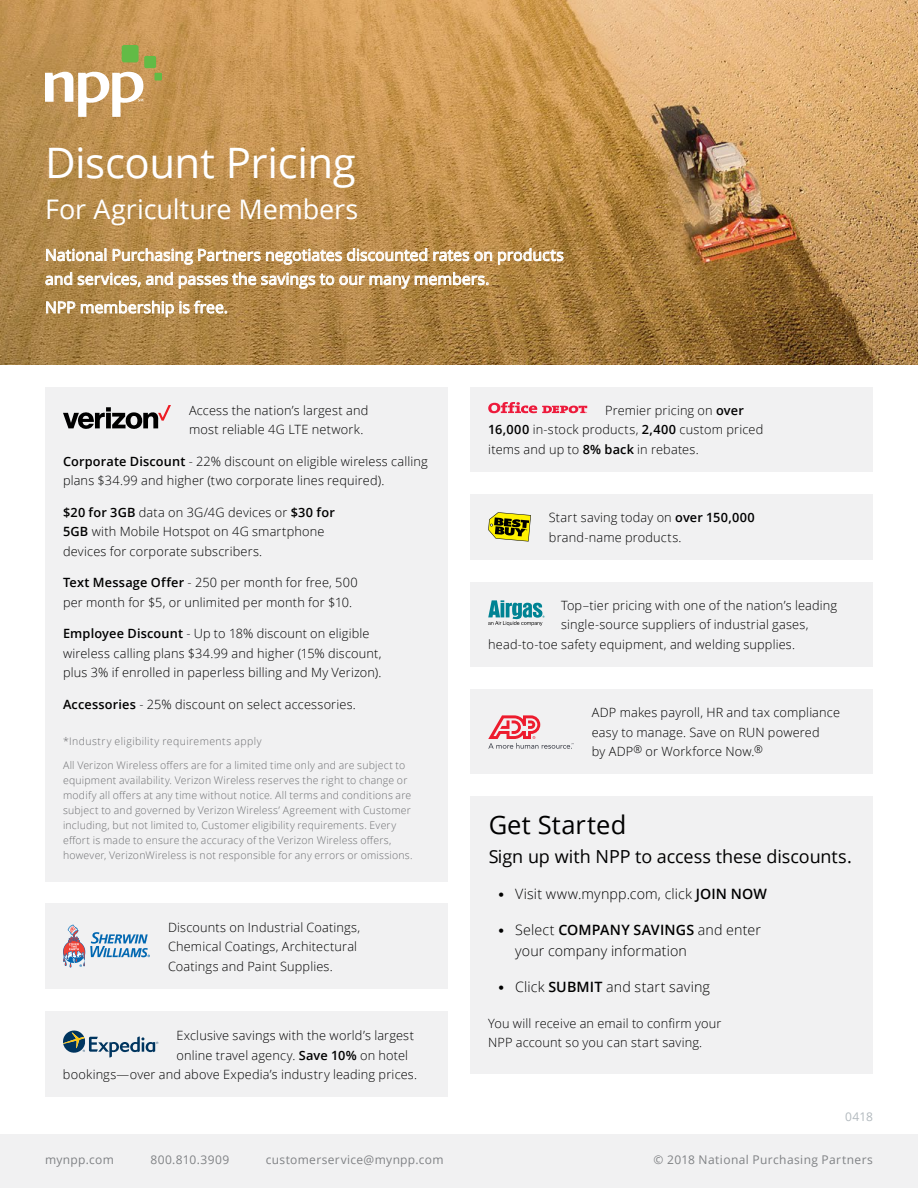
<style>
.page{position:relative;width:918px;height:1188px;background:#fff}
.page>*{position:absolute;margin:0;border:0;box-sizing:border-box;transform-origin:0 0}
.t1{font:42px "Open Sans";letter-spacing:-.01em;color:#fff}
.t2{font:27px "Open Sans";letter-spacing:-.005em;color:#fff}
.t3{font:25.5px "Open Sans";letter-spacing:.01em;color:#000}
.t4{font:18px "Open Sans";letter-spacing:-.005em;color:#000}
.t5{font:15.75px/24px "Open Sans";letter-spacing:.005em;color:#fff}
.t6{font:300 14.25px/21.8px "Open Sans";letter-spacing:.01em;color:#000}
.t7{font:300 12.75px/19.5px "Open Sans";letter-spacing:.015em;color:#000}
.t8{font:12px "Open Sans";letter-spacing:.03em;color:#808285}
.t9{font:12px "Open Sans";color:#b2b9be}
.t10{font:300 10.5px/15px "Open Sans";letter-spacing:.02em;color:#6d6e71}
.t11{font:300 10.5px "Open Sans";letter-spacing:.04em;color:#6d6e71}
.s1{font-weight:600}
.s2{font-family:"Lato"}
</style>
<div class="page">
<img style="left:0;top:0;width:918px;height:364px">
<div style="left:45px;top:387px;width:403px;height:494px;background:#f1f1f2"></div>
<svg style="left:63px;top:405px;width:108px;height:24px"></svg>
<div style="left:470px;top:387px;width:403px;height:85px;background:#f1f1f2"></div>
<svg style="left:488px;top:402px;width:99px;height:11px"></svg>
<div style="left:470px;top:582px;width:403px;height:85px;background:#f1f1f2"></div>
<svg style="left:488px;top:600px;width:57px;height:26px"></svg>
<div style="left:0;top:1134px;width:918px;height:54px;background:#f1f1f2"></div>
<div style="left:470px;top:494px;width:403px;height:66px;background:#f1f1f2"></div>
<svg style="left:488px;top:512px;width:43px;height:30px"></svg>
<div style="left:470px;top:689px;width:403px;height:85px;background:#f1f1f2"></div>
<svg style="left:488px;top:715px;width:86px;height:34px"></svg>
<div style="left:45px;top:904px;width:403px;height:85px;background:#f1f1f2"></div>
<svg style="left:63px;top:925px;width:87px;height:43px"></svg>
<div style="left:45px;top:1012px;width:403px;height:85px;background:#f1f1f2"></div>
<svg style="left:63px;top:1031px;width:95px;height:27px"></svg>
<div style="left:470px;top:797px;width:403px;height:277px;background:#f1f1f2"></div>
<div style="left:122px;top:45px;width:17px;height:17px;background:#62bb46;border-radius:3px"></div>
<div style="left:144px;top:56px;width:12px;height:12px;background:#62bb46;border-radius:2px"></div>
<div style="left:154px;top:73px;width:8px;height:8px;background:#62bb46"></div>
<svg style="left:45px;top:72px;width:98px;height:45px"></svg>
<svg style="left:46px;top:248px;width:60px;height:13px"></svg>
<svg style="left:113px;top:248px;width:147px;height:16px;background:#cdaf84"></svg>
<svg style="left:266px;top:248px;width:161px;height:16px;background:#cfb187"></svg>
<svg style="left:434px;top:250px;width:35px;height:11px"></svg>
<svg style="left:475px;top:252px;width:17px;height:9px"></svg>
<svg style="left:498px;top:248px;width:65px;height:16px"></svg>
<svg style="left:46px;top:272px;width:26px;height:13px"></svg>
<svg style="left:78px;top:272px;width:95px;height:15px"></svg>
<svg style="left:179px;top:272px;width:155px;height:16px;background:#caad82"></svg>
<svg style="left:340px;top:272px;width:148px;height:16px;background:#c8a87b"></svg>
<svg style="left:46px;top:302px;width:29px;height:11px"></svg>
<svg style="left:81px;top:301px;width:93px;height:16px"></svg>
<svg style="left:180px;top:301px;width:47px;height:12px"></svg>
<h1 class="t1" style="left:45px;top:134px;width:312px">Discount Pricing</h1>
<h2 class="t2" style="left:45px;top:190px;width:315px">For Agriculture Members</h2>
<p class="t5" style="left:45px;top:242px;width:520px">National Purchasing Partners negotiates discounted rates on products and services, and passes the savings to our many members.</p>
<p class="t5" style="left:45px;top:295px;width:185px">NPP membership is free.</p>
<p class="t7" style="left:189px;top:400px;width:181px">Access the nation’s largest and most reliable 4G LTE network.</p>
<p class="t7" style="left:63px;top:451px;width:366px"><span class="s1">Corporate Discount</span> - 22% discount on eligible wireless calling plans $34.99 and higher (two corporate lines required).</p>
<p class="t7" style="left:63px;top:502px;width:273px"><span class="s1">$20 for 3GB</span> data on 3G/4G devices or <span class="s1">$30 for<br>5GB</span> with Mobile Hotspot on 4G smartphone devices for corporate subscribers.</p>
<p class="t7" style="left:63px;top:573px;width:296px"><span class="s1">Text Message Offer</span> - 250 per month for free, 500 per month for $5, or unlimited per month for $10.</p>
<p class="t7" style="left:63px;top:624px;width:320px"><span class="s1">Employee Discount</span> - Up to 18% discount on eligible wireless calling plans $34.99 and higher (15% discount, plus 3% if enrolled in paperless billing and My Verizon).</p>
<p class="t7" style="left:63px;top:694px;width:295px"><span class="s1">Accessories</span> - 25% discount on select accessories.</p>
<p class="t11" style="left:63px;top:734px;width:200px">*Industry eligibility requirements apply</p>
<p class="t10" style="left:63px;top:757px;width:351px">All Verizon Wireless offers are for a limited time only and are subject to equipment availability. Verizon Wireless reserves the right to change or modify all offers at any time without notice. All terms and conditions are subject to and governed by Verizon Wireless’ Agreement with Customer including, but not limited to, Customer eligibility requirements. Every effort is made to ensure the accuracy of the Verizon Wireless offers, however, VerizonWireless is not responsible for any errors or omissions.</p>
<p class="t7" style="left:168px;top:917px;width:194px">Discounts on Industrial Coatings,<br>Chemical Coatings, Architectural<br>Coatings and Paint Supplies.</p>
<p class="t7" style="left:176px;top:1026px;width:239px">Exclusive savings with the world’s largest</p>
<p class="t7" style="left:176px;top:1045px;width:233px">online travel agency. <span class="s1">Save 10%</span> on hotel</p>
<p class="t7" style="left:63px;top:1065px;width:356px">bookings—over and above Expedia’s industry leading prices.</p>
<p class="t7" style="left:488px;top:400px;width:277px;text-indent:117px">Premier pricing on <span class="s1">over<br>16,000</span> in-stock products, <span class="s1">2,400</span> custom priced items and up to <span class="s1">8% back</span> in rebates.</p>
<p class="t7" style="left:549px;top:507px;width:207px">Start saving today on <span class="s1">over 150,000 </span>brand-name products.</p>
<p class="t7" style="left:561px;top:595px;width:278px">Top–tier pricing with one of the nation’s leading</p>
<p class="t7" style="left:561px;top:615px;width:249px">single-source suppliers of industrial gases,</p>
<p class="t7" style="left:488px;top:634px;width:308px">head-to-toe safety equipment, and welding supplies.</p>
<p class="t7" style="left:592px;top:702px;width:250px">ADP makes payroll, HR and tax compliance easy to manage. Save on RUN powered<br>by ADP<sup>®</sup> or Workforce Now.<sup>®</sup></p>
<h3 class="t3" style="left:488px;top:807px;width:140px">Get Started</h3>
<h3 class="t4" style="left:488px;top:844px;width:365px">Sign up with NPP to access these discounts.</h3>
<p class="t6" style="left:497px;top:883px;width:271px"><span class="s2">•</span> Visit www.mynpp.com, click <span class="s1">JOIN NOW</span></p>
<p class="t6" style="left:515px;top:918px;width:247px;text-indent:-18px"><span class="s2">•</span> Select <span class="s1">COMPANY SAVINGS</span> and enter your company information</p>
<p class="t6" style="left:497px;top:975px;width:214px"><span class="s2">•</span> Click <span class="s1">SUBMIT</span> and start saving</p>
<p class="t7" style="left:488px;top:1013px;width:235px">You will receive an email to confirm your<br>NPP account so you can start saving.</p>
<p class="t9" style="left:845px;top:1108px;width:29px">0418</p>
<p class="t8" style="left:45px;top:1152px;width:70px">mynpp.com</p>
<p class="t8" style="left:150px;top:1152px;width:80px">800.810.3909</p>
<p class="t8" style="left:266px;top:1152px;width:179px">customerservice@mynpp.com</p>
<p class="t8" style="left:654px;top:1152px;width:221px">© 2018 National Purchasing Partners</p>
</div>
